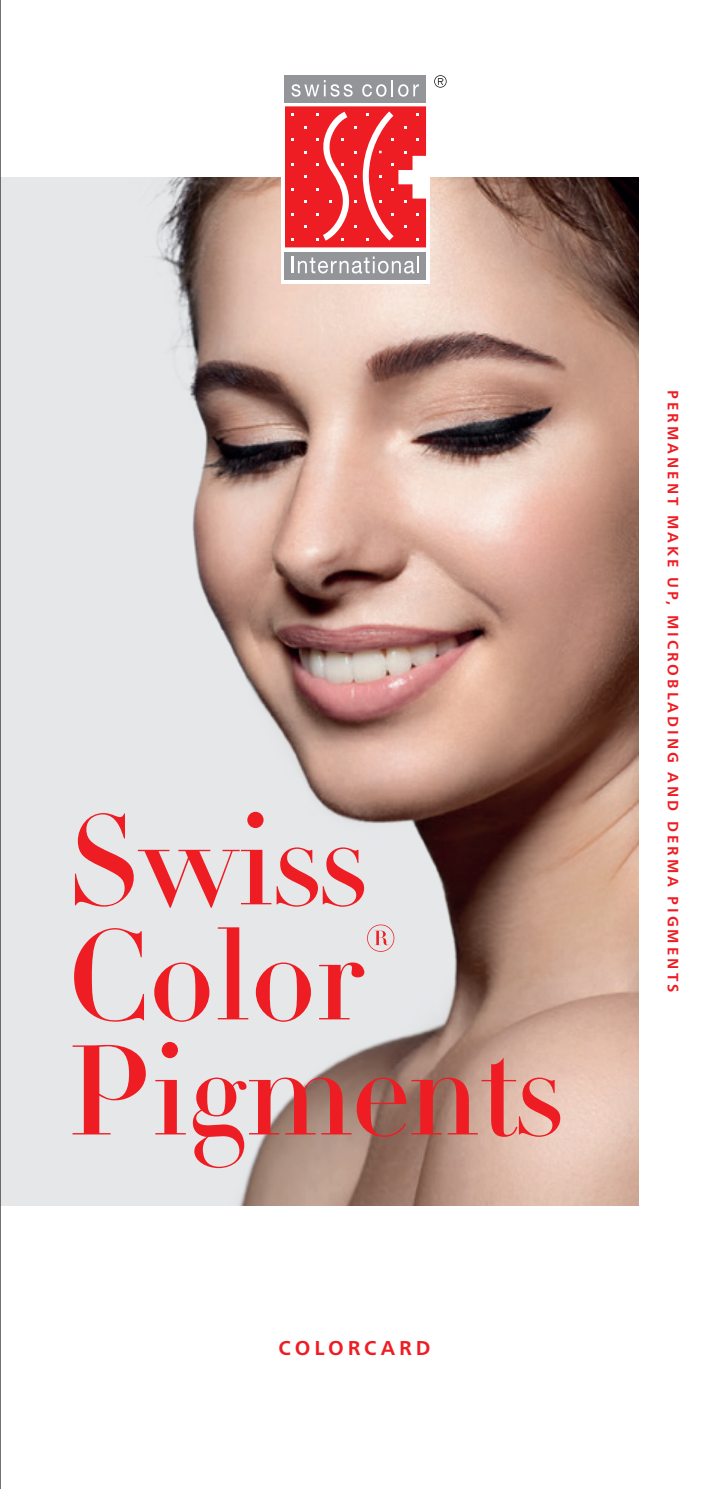
<style>
.page{position:relative;width:709px;height:1489px;background:#fff}
.page>*{position:absolute;margin:0;border:0;box-sizing:border-box;transform-origin:0 0}
.t1{font:125px/115px "Didot LT Std Headline";letter-spacing:-.02em;color:#ee1d23}
.t2{font:700 20px "Frutiger Neue LTW1 G";letter-spacing:.2em;color:#ee1d23}
.t3{font:700 15px "Frutiger Neue LTW1 G";letter-spacing:.2em;color:#ee1d23}
</style>
<div class="page">
<div style="left:0;top:177px;width:638px;height:1028px;background:#e6e7e9"></div>
<img style="left:154px;top:177px;width:484px;height:1028px">
<div style="left:281px;top:71px;width:149px;height:212px;background:#fff"></div>
<div style="left:285px;top:252px;width:141px;height:28px;background:#939598"></div>
<hr style="left:291px;top:256px;width:3px;height:17px;background:#fff">
<svg style="left:298px;top:256px;width:121px;height:17px"></svg>
<div style="left:285px;top:75px;width:141px;height:28px;background:#939598"></div>
<svg style="left:434px;top:75px;width:12px;height:13px"></svg>
<svg style="left:291px;top:80px;width:61px;height:17px"></svg>
<svg style="left:362px;top:80px;width:57px;height:17px"></svg>
<svg style="left:285px;top:106px;width:141px;height:141px;background:#f03e43"></svg>
<hr style="left:0;top:0;width:1px;height:1488px;background:#231f20">
<h1 class="t1" style="left:67px;top:807px;width:498px">Swiss<br>Color<sup>®<br></sup>Pigments</h1>
<h2 class="t2" style="left:278px;top:1335px;width:153px">COLORCARD</h2>
<p class="t3" style="left:682px;top:390px;width:603px;rotate:90deg">PERMANENT MAKE UP, MICROBLADING AND DERMA PIGMENTS</p>
</div>
